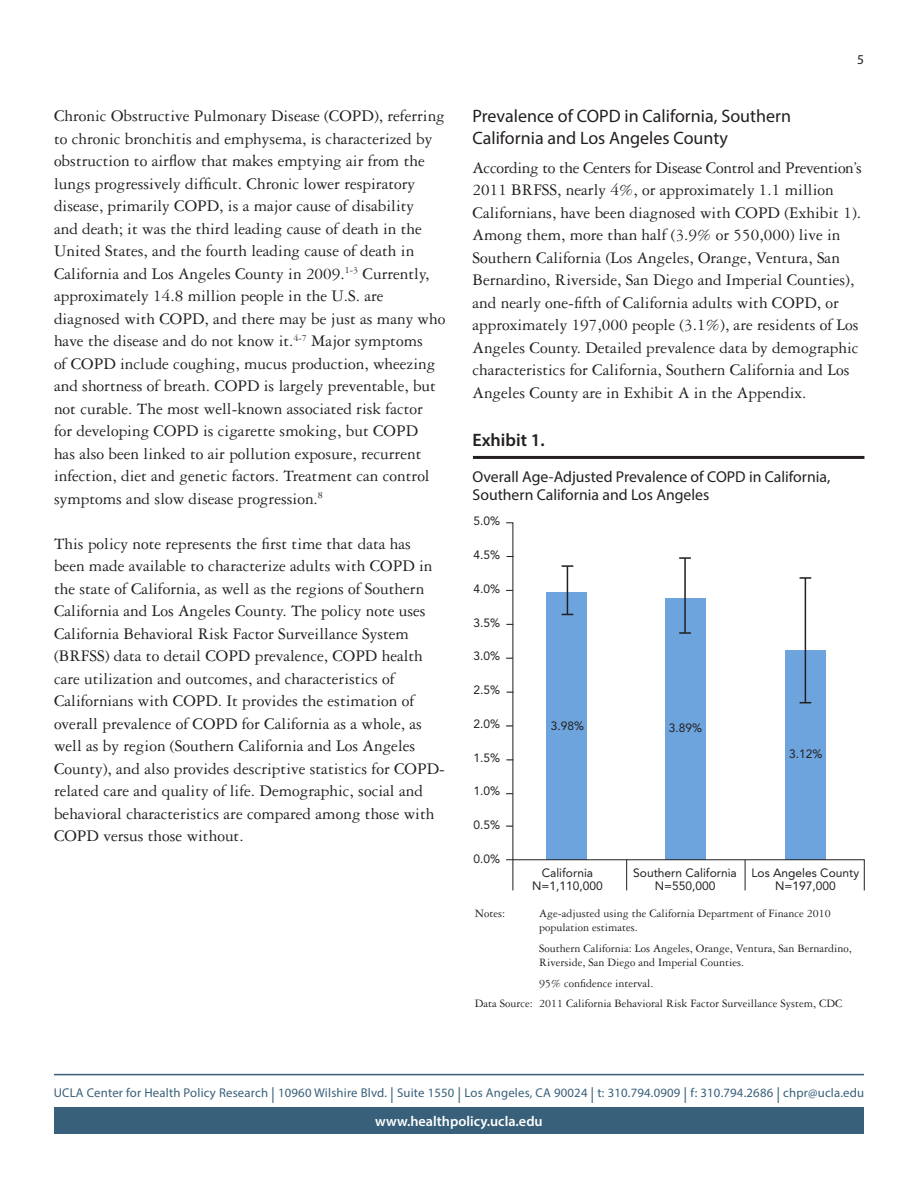
<style>
.page{position:relative;width:918px;height:1188px;background:#fff}
.page>*{position:absolute;margin:0;border:0;box-sizing:border-box;transform-origin:0 0}
.Subheads{font:18px/22.5px "Myriad Pro";color:#231f20}
.t1{font:600 18px "Myriad Pro";color:#231f20}
.Text{font:17.25px/22.5px "Garamond Three";color:#231f20}
.Exhibit_Title{font:15.75px "Myriad Pro";color:#231f20}
.t2{font:600 14.25px "Myriad Pro";color:#fff}
.t3{font:13.5px "Myriad Pro";color:#231f20}
.t4{font:12.75px "Myriad Pro";letter-spacing:.015em;color:#38607a}
.Exhibit_Notes{font:12px/14.2px "Garamond Three";color:#231f20}
.t5{font:12px/13.5px "Avenir";color:#231f20;text-align:center}
.s1{font-size:15.75px}
</style>
<div class="page">
<div style="left:54px;top:1107px;width:810px;height:27px;background:#38607a"></div>
<hr style="left:54px;top:1074px;width:810px;height:1px;background:#38607a">
<svg style="left:506px;top:522px;width:359px;height:369px"></svg>
<hr style="left:626px;top:860px;width:1px;height:30px;background:#231f20">
<hr style="left:745px;top:860px;width:1px;height:30px;background:#231f20">
<hr style="left:473px;top:456px;width:391px;height:3px;background:#231f20">
<p class="Text" style="left:54px;top:105px;width:393px">Chronic Obstructive Pulmonary Disease (COPD), referring to chronic bronchitis and emphysema, is characterized by obstruction to airflow that makes emptying air from the lungs progressively difficult. Chronic lower respiratory disease, primarily COPD, is a major cause of disability<br>and death; it was the third leading cause of death in the United States, and the fourth leading cause of death in California and Los Angeles County in 2009.<sup>1-3</sup> Currently, approximately 14.8 million people in the U.S. are diagnosed with COPD, and there may be just as many who have the disease and do not know it.<sup>4-7</sup> Major symptoms<br>of COPD include coughing, mucus production, wheezing and shortness of breath. COPD is largely preventable, but not curable. The most well-known associated risk factor<br>for developing COPD is cigarette smoking, but COPD<br>has also been linked to air pollution exposure, recurrent infection, diet and genetic factors. Treatment can control symptoms and slow disease progression.<sup>8</sup></p>
<p class="Text" style="left:54px;top:532px;width:392px">This policy note represents the first time that data has been made available to characterize adults with COPD in the state of California, as well as the regions of Southern California and Los Angeles County. The policy note uses California Behavioral Risk Factor Surveillance System (BRFSS) data to detail COPD prevalence, COPD health care utilization and outcomes, and characteristics of Californians with COPD. It provides the estimation of overall prevalence of COPD for California as a whole, as well as by region (Southern California and Los Angeles County), and also provides descriptive statistics for COPD&shy;related care and quality of life. Demographic, social and behavioral characteristics are compared among those with COPD versus those without.</p>
<p class="t3" style="left:857px;top:51px;width:8px">5</p>
<p class="Subheads" style="left:472px;top:104px;width:320px">Prevalence of COPD in California, Southern<br>California and Los Angeles County</p>
<p class="Text" style="left:472px;top:156px;width:391px">According to the Centers for Disease Control and Prevention’s 2011 BRFSS, nearly 4%, or approximately 1.1 million Californians, have been diagnosed with COPD (Exhibit 1).<br>Among them, more than half (3.9% or 550,000) live in Southern California (Los Angeles, Orange, Ventura, San Bernardino, Riverside, San Diego and Imperial Counties), and nearly one-fifth of California adults with COPD, or approximately 197,000 people (3.1%), are residents of Los Angeles County. Detailed prevalence data by demographic characteristics for California, Southern California and Los Angeles County are in Exhibit A in the Appendix.</p>
<p class="t1" style="left:472px;top:429px;width:74px">Exhibit 1.</p>
<p class="Exhibit_Title" style="left:472px;top:467px;width:359px">Overall Age-Adjusted Prevalence of COPD in California,</p>
<p class="Exhibit_Title" style="left:472px;top:485px;width:238px">Southern California and Los Angeles</p>
<p class="t5" style="left:474px;top:514px;width:28px">5.0%</p>
<p class="t5" style="left:474px;top:548px;width:28px">4.5%</p>
<p class="t5" style="left:474px;top:582px;width:28px">4.0%</p>
<p class="t5" style="left:474px;top:616px;width:28px">3.5%</p>
<p class="t5" style="left:474px;top:649px;width:28px">3.0%</p>
<p class="t5" style="left:474px;top:683px;width:28px">2.5%</p>
<p class="t5" style="left:474px;top:717px;width:28px">2.0%</p>
<p class="t5" style="left:474px;top:751px;width:28px">1.5%</p>
<p class="t5" style="left:474px;top:784px;width:28px">1.0%</p>
<p class="t5" style="left:474px;top:818px;width:28px">0.5%</p>
<p class="t5" style="left:474px;top:852px;width:28px">0.0%</p>
<p class="t5" style="left:551px;top:720px;width:35px">3.98%</p>
<p class="t5" style="left:669px;top:721px;width:35px">3.89%</p>
<p class="t5" style="left:789px;top:747px;width:35px">3.12%</p>
<p class="t5" style="left:532px;top:866px;width:72px">California<br>N=1,110,000</p>
<p class="t5" style="left:633px;top:866px;width:105px">Southern California<br>N=550,000</p>
<p class="t5" style="left:752px;top:866px;width:109px">Los Angeles County<br>N=197,000</p>
<p class="Exhibit_Notes" style="left:475px;top:906px;width:32px">Notes:</p>
<p class="Exhibit_Notes" style="left:539px;top:906px;width:293px">Age-adjusted using the California Department of Finance 2010 population estimates.</p>
<p class="Exhibit_Notes" style="left:539px;top:941px;width:314px">Southern California: Los Angeles, Orange, Ventura, San Bernardino,<br>Riverside, San Diego and Imperial Counties.</p>
<p class="Exhibit_Notes" style="left:539px;top:976px;width:116px">95% confidence interval.</p>
<p class="Exhibit_Notes" style="left:475px;top:997px;width:369px">Data Source: 2011 California Behavioral Risk Factor Surveillance System, CDC</p>
<p class="t4" style="left:54px;top:1085px;width:812px">UCLA Center for Health Policy Research <span class="s1">|</span> 10960 Wilshire Blvd. <span class="s1">|</span> Suite 1550 <span class="s1">|</span> Los Angeles, CA 90024 <span class="s1">|</span> t: 310.794.0909 <span class="s1">|</span> f: 310.794.2686 <span class="s1">|</span> chpr@ucla.edu</p>
<p class="t2" style="left:375px;top:1112px;width:169px">www.healthpolicy.ucla.edu</p>
</div>
